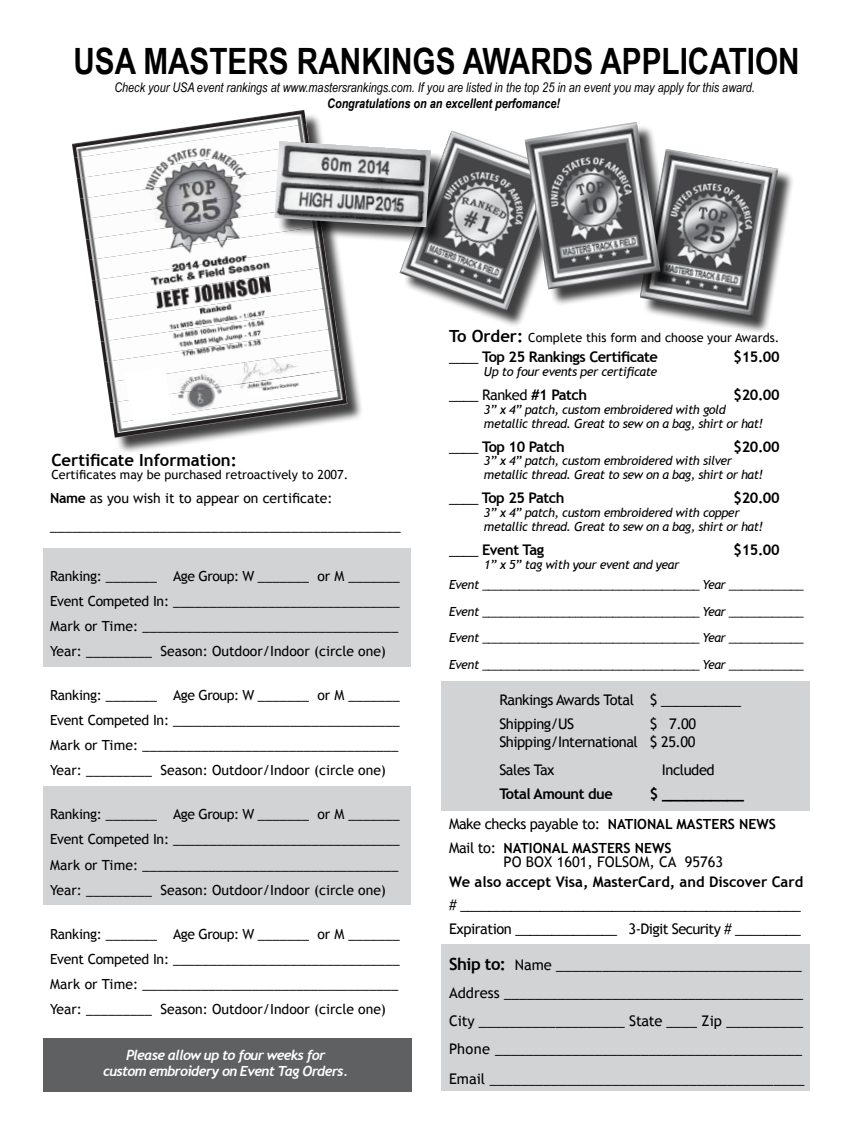
<style>
.page{position:relative;width:855px;height:1125px;background:#fff}
.page>*{position:absolute;margin:0;border:0;box-sizing:border-box;transform-origin:0 0}
.t1{font:700 36.25px "Arial Narrow";color:#000}
.t2{font:700 16.75px "Trebuchet MS";color:#000}
.t3{font:14.62px/27.9px "Trebuchet MS";letter-spacing:-.03em;color:#000}
.t4{font:700 14.62px "Trebuchet MS";letter-spacing:-.03em;color:#000}
.t5{font:700 14.62px "Trebuchet MS";color:#000}
.t6{font:14.62px "Trebuchet MS";color:#000}
.t7{font:14px/25.1px "Trebuchet MS";color:#000;text-align:justify}
.t8{font:italic 700 14px/15.4px "Trebuchet";letter-spacing:-.05em;color:#fff;text-align:center}
.t9{font:700 14px "Trebuchet MS";color:#000}
.t10{font:italic 13.25px "Arial Narrow";color:#000}
.t11{font:italic 700 13.25px "Arial Narrow";color:#000}
.t12{font:italic 12.5px/14px "Trebuchet MS";letter-spacing:-.03em;color:#000}
.t13{font:12.5px "Trebuchet MS";color:#000}
.s1{font-weight:700}
.s2{font-weight:700;font-size:16.75px}
.s3{font-weight:400}
.s4{font-weight:700;font-size:14px}
.s5{font-weight:400;font-size:14.62px}
</style>
<div class="page">
<div style="left:74px;top:113px;width:290px;height:342px;background:#000;opacity:.75"></div>
<img style="left:72px;top:110px;width:235px;height:48px">
<img style="left:74px;top:124px;width:236px;height:54px">
<img style="left:77px;top:145px;width:198px;height:54px">
<img style="left:80px;top:165px;width:195px;height:54px">
<img style="left:83px;top:185px;width:192px;height:55px">
<img style="left:86px;top:206px;width:189px;height:54px">
<img style="left:89px;top:226px;width:235px;height:54px">
<img style="left:92px;top:247px;width:235px;height:54px">
<img style="left:95px;top:267px;width:235px;height:54px">
<img style="left:98px;top:287px;width:235px;height:55px">
<img style="left:101px;top:308px;width:235px;height:54px">
<img style="left:104px;top:328px;width:235px;height:55px">
<img style="left:107px;top:349px;width:235px;height:54px">
<img style="left:110px;top:369px;width:235px;height:54px">
<img style="left:113px;top:389px;width:234px;height:49px">
<div style="left:43px;top:786px;width:368px;height:119px;background:#d1d3d4"></div>
<div style="left:441px;top:681px;width:369px;height:130px;background:#d1d3d4"></div>
<div style="left:441px;top:944px;width:369px;height:147px;background:#d1d3d4"></div>
<div style="left:43px;top:548px;width:368px;height:119px;background:#d1d3d4"></div>
<div style="left:43px;top:1038px;width:368px;height:53px;background:#5f6062"></div>
<div style="left:642px;top:151px;width:153px;height:183px;background:#000;opacity:.75"></div>
<img style="left:642px;top:150px;width:136px;height:167px">
<div style="left:403px;top:133px;width:172px;height:195px;background:#000;opacity:.75"></div>
<img style="left:399px;top:130px;width:159px;height:182px">
<div style="left:527px;top:124px;width:150px;height:182px;background:#000;opacity:.75"></div>
<img style="left:525px;top:122px;width:136px;height:167px">
<div style="left:277px;top:144px;width:171px;height:100px;background:#000;opacity:.75"></div>
<img style="left:275px;top:141px;width:156px;height:86px">
<svg style="left:248px;top:387px;width:27px;height:13px"></svg>
<svg style="left:124px;top:367px;width:48px;height:55px"></svg>
<h1 class="t1" style="left:73px;top:40px;width:728px">USA MASTERS RANKINGS AWARDS APPLICATION</h1>
<p class="t10" style="left:114px;top:80px;width:642px">Check your USA event rankings at www.mastersrankings.com. If you are listed in the top 25 in an event you may apply for this award.</p>
<p class="t11" style="left:327px;top:95px;width:235px">Congratulations on an excellent perfomance!</p>
<p class="t2" style="left:51px;top:450px;width:187px">Certificate Information:</p>
<p class="t13" style="left:51px;top:467px;width:298px">Certificates may be purchased retroactively to 2007.</p>
<p class="t7" style="left:50px;top:484px;width:352px;line-height:27.9px"><span class="s1">Name</span> as you wish it to appear on certificate: ________________________________________________</p>
<p class="t7" style="left:50px;top:563px;width:351px">Ranking: _______ Age Group: W _______ or M _______ Event Competed In: _______________________________ Mark or Time: ___________________________________ Year: _________ Season: Outdoor/Indoor (circle one)</p>
<p class="t7" style="left:50px;top:683px;width:351px">Ranking: _______ Age Group: W _______ or M _______ Event Competed In: _______________________________ Mark or Time: ___________________________________ Year: _________ Season: Outdoor/Indoor (circle one)</p>
<p class="t7" style="left:50px;top:802px;width:351px">Ranking: _______ Age Group: W _______ or M _______ Event Competed In: _______________________________ Mark or Time: ___________________________________ Year: _________ Season: Outdoor/Indoor (circle one)</p>
<p class="t7" style="left:50px;top:921px;width:351px">Ranking: _______ Age Group: W _______ or M _______ Event Competed In: _______________________________ Mark or Time: ___________________________________ Year: _________ Season: Outdoor/Indoor (circle one)</p>
<p class="t8" style="left:103px;top:1048px;width:246px">Please allow up to four weeks for custom embroidery on Event Tag Orders.</p>
<p class="t13" style="left:449px;top:330px;width:332px"><span class="s2">To Order:</span> Complete this form and choose your Awards.</p>
<p class="t4" style="left:449px;top:348px;width:210px"><span class="s3">____</span> Top 25 Rankings Certificate</p>
<p class="t4" style="left:734px;top:348px;width:48px">$15.00</p>
<p class="t12" style="left:484px;top:365px;width:175px">Up to four events per certificate</p>
<p class="t3" style="left:449px;top:381px;width:140px">____ Ranked <span class="s1">#1 Patch</span></p>
<p class="t4" style="left:734px;top:385px;width:48px">$20.00</p>
<p class="t12" style="left:484px;top:402px;width:281px">3” x 4” patch, custom embroidered with gold metallic thread. Great to sew on a bag, shirt or hat!</p>
<p class="t4" style="left:449px;top:437px;width:117px"><span class="s3">____</span> Top 10 Patch</p>
<p class="t4" style="left:734px;top:437px;width:48px">$20.00</p>
<p class="t12" style="left:484px;top:454px;width:281px">3” x 4” patch, custom embroidered with silver metallic thread. Great to sew on a bag, shirt or hat!</p>
<p class="t4" style="left:449px;top:489px;width:117px"><span class="s3">____</span> Top 25 Patch</p>
<p class="t4" style="left:734px;top:489px;width:48px">$20.00</p>
<p class="t12" style="left:484px;top:506px;width:281px">3” x 4” patch, custom embroidered with copper metallic thread. Great to sew on a bag, shirt or hat!</p>
<p class="t4" style="left:449px;top:541px;width:96px"><span class="s3">____</span> Event Tag</p>
<p class="t4" style="left:734px;top:541px;width:48px">$15.00</p>
<p class="t12" style="left:449px;top:555px;width:356px;line-height:20.2px;text-indent:35px">1” x 5” tag with your event and year<br>Event ___________________________________ Year ____________</p>
<p class="t12" style="left:449px;top:598px;width:356px;line-height:26.5px;text-align:justify">Event ___________________________________ Year ____________ Event ___________________________________ Year ____________ Event ___________________________________ Year ____________</p>
<p class="t3" style="left:499px;top:688px;width:243px;line-height:23.9px">Rankings Awards Total $ ___________<br>Shipping/US</p>
<p class="t3" style="left:499px;top:715px;width:198px;line-height:17.6px;text-align:right">$ 7.00<br>Shipping/International $ 25.00</p>
<p class="t3" style="left:499px;top:756px;width:57px">Sales Tax</p>
<p class="t3" style="left:662px;top:756px;width:54px">Included</p>
<p class="t4" style="left:499px;top:785px;width:115px">Total Amount due</p>
<p class="t3" style="left:449px;top:779px;width:328px;line-height:30.1px;text-indent:201px"><span class="s1">$ __________<br></span>Make checks payable to: <span class="s4">NATIONAL MASTERS NEWS</span></p>
<p class="t9" style="left:449px;top:839px;width:224px"><span class="s5">Mail to:</span> NATIONAL MASTERS NEWS</p>
<p class="t6" style="left:504px;top:853px;width:221px">PO BOX 1601, FOLSOM, CA 95763</p>
<p class="t5" style="left:449px;top:873px;width:356px">We also accept Visa, MasterCard, and Discover Card</p>
<p class="t3" style="left:449px;top:893px;width:353px;line-height:23.8px"># _______________________________________________<br>Expiration ______________ 3-Digit Security # _________</p>
<p class="t3" style="left:449px;top:951px;width:356px;text-align:justify"><span class="s2">Ship to:</span> Name ________________________________ Address _______________________________________ City ___________________ State ____ Zip __________ Phone ________________________________________</p>
<p class="t3" style="left:449px;top:1065px;width:357px">Email _________________________________________</p>
</div>
